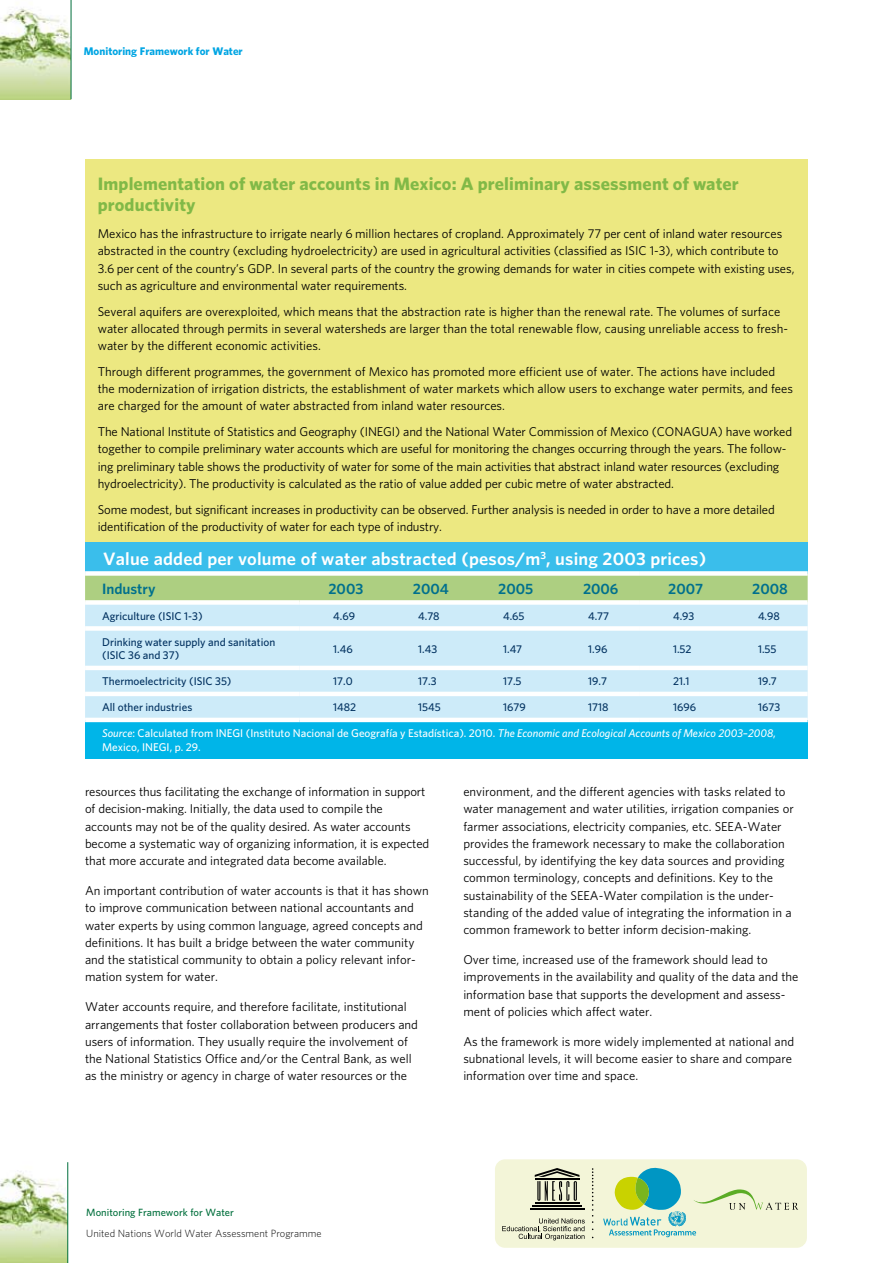
<style>
.page{position:relative;width:893px;height:1263px;background:#fff}
.page>*{position:absolute;margin:0;border:0;box-sizing:border-box;transform-origin:0 0}
.t1{font:700 18px/21.6px "Whitney";letter-spacing:.01em;color:#81b947}
.t2{font:600 18px "Whitney";letter-spacing:.01em;color:#fff}
.t3{font:600 15px "Whitney";color:#00708d}
.t4{font:12.75px/17.2px "Whitney";color:#000}
.t5{font:500 11.25px/13.5px "Whitney";color:#00305f}
.t6{font:500 11.25px/13.5px "Whitney";color:#fff}
.t7{font:700 11.1px "Whitney";color:#00a5e3}
.t8{font:300 10.5px "Whitney";color:#000}
.t9{font:500 10.5px "Whitney";color:#006f3c}
.s1{font-style:italic}
</style>
<div class="page">
<div style="left:495px;top:1159px;width:312px;height:89px;background:#f3f5d8;border-radius:10px"></div>
<svg style="left:592px;top:1168px;width:1px;height:55px"></svg>
<hr style="left:535px;top:1202px;width:44px;height:2px;background:#000">
<hr style="left:532px;top:1205px;width:50px;height:2px;background:#000">
<hr style="left:530px;top:1208px;width:54px;height:2px;background:#000">
<svg style="left:535px;top:1168px;width:44px;height:33px"></svg>
<svg style="left:502px;top:1218px;width:83px;height:22px"></svg>
<svg style="left:603px;top:1167px;width:195px;height:70px"></svg>
<img style="left:0;top:1170px;width:67px;height:93px">
<hr style="left:67px;top:1162px;width:1px;height:101px;background:#006f3c">
<img style="left:0;top:0;width:71px;height:99px">
<hr style="left:71px;top:0;width:1px;height:99px;background:#006f3c">
<div style="left:85px;top:159px;width:723px;height:392px;background:#ece881"></div>
<div style="left:85px;top:542px;width:723px;height:31px;background:#3abeeb"></div>
<div style="left:85px;top:576px;width:723px;height:24px;background:#adcf81"></div>
<div style="left:85px;top:605px;width:723px;height:113px;background:#cdebf9"></div>
<div style="left:85px;top:720px;width:723px;height:38px;background:#00b5e8"></div>
<div style="left:85px;top:626px;width:214px;height:5px;background:#fff"></div>
<hr style="left:85px;top:666px;width:214px;height:4px;background:#fff">
<hr style="left:85px;top:692px;width:214px;height:4px;background:#fff">
<hr style="left:85px;top:718px;width:214px;height:4px;background:#fff">
<div style="left:85px;top:571px;width:554px;height:5px;background:#fff"></div>
<div style="left:639px;top:571px;width:169px;height:5px;background:#fff"></div>
<hr style="left:299px;top:692px;width:340px;height:4px;background:#fff">
<hr style="left:639px;top:692px;width:169px;height:4px;background:#fff">
<hr style="left:299px;top:718px;width:340px;height:4px;background:#fff">
<hr style="left:639px;top:718px;width:169px;height:4px;background:#fff">
<div style="left:299px;top:626px;width:340px;height:5px;background:#fff"></div>
<div style="left:639px;top:626px;width:169px;height:5px;background:#fff"></div>
<hr style="left:299px;top:666px;width:340px;height:4px;background:#fff">
<hr style="left:639px;top:666px;width:169px;height:4px;background:#fff">
<p class="t7" style="left:84px;top:47px;width:161px">Monitoring Framework for Water</p>
<h1 class="t1" style="left:98px;top:174px;width:642px">Implementation of water accounts in Mexico: A preliminary assessment of water productivity</h1>
<p class="t4" style="left:98px;top:226px;width:698px">Mexico has the infrastructure to irrigate nearly 6 million hectares of cropland. Approximately 77 per cent of inland water resources abstracted in the country (excluding hydroelectricity) are used in agricultural activities (classified as ISIC 1-3), which contribute to 3.6 per cent of the country’s GDP. In several parts of the country the growing demands for water in cities compete with existing uses, such as agriculture and environmental water requirements.</p>
<p class="t4" style="left:98px;top:304px;width:692px">Several aquifers are overexploited, which means that the abstraction rate is higher than the renewal rate. The volumes of surface water allocated through permits in several watersheds are larger than the total renewable flow, causing unreliable access to fresh&shy;water by the different economic activities.</p>
<p class="t4" style="left:98px;top:364px;width:697px">Through different programmes, the government of Mexico has promoted more efficient use of water. The actions have included the modernization of irrigation districts, the establishment of water markets which allow users to exchange water permits, and fees are charged for the amount of water abstracted from inland water resources.</p>
<p class="t4" style="left:98px;top:424px;width:696px">The National Institute of Statistics and Geography (INEGI) and the National Water Commission of Mexico (CONAGUA) have worked together to compile preliminary water accounts which are useful for monitoring the changes occurring through the years. The follow&shy;ing preliminary table shows the productivity of water for some of the main activities that abstract inland water resources (excluding hydroelectricity). The productivity is calculated as the ratio of value added per cubic metre of water abstracted.</p>
<p class="t4" style="left:98px;top:502px;width:678px">Some modest, but significant increases in productivity can be observed. Further analysis is needed in order to have a more detailed identification of the productivity of water for each type of industry.</p>
<h1 class="t2" style="left:103px;top:551px;width:605px">Value added per volume of water abstracted (pesos/m<sup>3</sup>, using 2003 prices)</h1>
<p class="t3" style="left:102px;top:583px;width:55px">Industry</p>
<p class="t3" style="left:328px;top:583px;width:36px">2003</p>
<p class="t3" style="left:413px;top:583px;width:37px">2004</p>
<p class="t3" style="left:498px;top:583px;width:37px">2005</p>
<p class="t3" style="left:583px;top:583px;width:37px">2006</p>
<p class="t3" style="left:668px;top:583px;width:36px">2007</p>
<p class="t3" style="left:752px;top:583px;width:37px">2008</p>
<p class="t5" style="left:102px;top:610px;width:102px">Agriculture (ISIC 1-3)</p>
<p class="t5" style="left:333px;top:610px;width:23px">4.69</p>
<p class="t5" style="left:418px;top:610px;width:23px">4.78</p>
<p class="t5" style="left:503px;top:610px;width:23px">4.65</p>
<p class="t5" style="left:588px;top:610px;width:23px">4.77</p>
<p class="t5" style="left:673px;top:610px;width:23px">4.93</p>
<p class="t5" style="left:758px;top:610px;width:23px">4.98</p>
<p class="t5" style="left:102px;top:636px;width:175px">Drinking water supply and sanitation (ISIC 36 and 37)</p>
<p class="t5" style="left:333px;top:643px;width:21px">1.46</p>
<p class="t5" style="left:418px;top:643px;width:20px">1.43</p>
<p class="t5" style="left:503px;top:643px;width:21px">1.47</p>
<p class="t5" style="left:588px;top:643px;width:21px">1.96</p>
<p class="t5" style="left:673px;top:643px;width:20px">1.52</p>
<p class="t5" style="left:758px;top:643px;width:20px">1.55</p>
<p class="t5" style="left:102px;top:676px;width:131px">Thermoelectricity (ISIC 35)</p>
<p class="t5" style="left:333px;top:676px;width:21px">17.0</p>
<p class="t5" style="left:418px;top:676px;width:20px">17.3</p>
<p class="t5" style="left:503px;top:676px;width:20px">17.5</p>
<p class="t5" style="left:588px;top:676px;width:20px">19.7</p>
<p class="t5" style="left:673px;top:676px;width:18px">21.1</p>
<p class="t5" style="left:758px;top:676px;width:20px">19.7</p>
<p class="t5" style="left:102px;top:702px;width:92px">All other industries</p>
<p class="t5" style="left:333px;top:702px;width:25px">1482</p>
<p class="t5" style="left:418px;top:702px;width:24px">1545</p>
<p class="t5" style="left:503px;top:702px;width:24px">1679</p>
<p class="t5" style="left:588px;top:702px;width:22px">1718</p>
<p class="t5" style="left:673px;top:702px;width:25px">1696</p>
<p class="t5" style="left:758px;top:702px;width:24px">1673</p>
<p class="t6" style="left:102px;top:728px;width:675px"><span class="s1">Source</span>: Calculated from INEGI (Instituto Nacional de Geografía y Estadística). 2010. <span class="s1">The Economic and Ecological Accounts of Mexico 2003–2008</span>,<br>Mexico, INEGI, p. 29.</p>
<p class="t4" style="left:85px;top:784px;width:346px">resources thus facilitating the exchange of information in support of decision-making. Initially, the data used to compile the accounts may not be of the quality desired. As water accounts become a systematic way of organizing information, it is expected that more accurate and integrated data become available.</p>
<p class="t4" style="left:85px;top:883px;width:345px">An important contribution of water accounts is that it has shown to improve communication between national accountants and water experts by using common language, agreed concepts and definitions. It has built a bridge between the water community and the statistical community to obtain a policy relevant infor&shy;mation system for water.</p>
<p class="t4" style="left:85px;top:999px;width:335px">Water accounts require, and therefore facilitate, institutional arrangements that foster collaboration between producers and users of information. They usually require the involvement of the National Statistics Office and/or the Central Bank, as well as the ministry or agency in charge of water resources or the</p>
<p class="t4" style="left:463px;top:784px;width:332px">environment, and the different agencies with tasks related to water management and water utilities, irrigation companies or farmer associations, electricity companies, etc. SEEA-Water provides the framework necessary to make the collaboration successful, by identifying the key data sources and providing common terminology, concepts and definitions. Key to the sustainability of the SEEA-Water compilation is the under&shy;standing of the added value of integrating the information in a common framework to better inform decision-making.</p>
<p class="t4" style="left:463px;top:952px;width:337px">Over time, increased use of the framework should lead to improvements in the availability and quality of the data and the information base that supports the development and assess&shy;ment of policies which affect water.</p>
<p class="t4" style="left:463px;top:1034px;width:332px">As the framework is more widely implemented at national and subnational levels, it will become easier to share and compare information over time and space.</p>
<p class="t9" style="left:86px;top:1208px;width:149px">Monitoring Framework for Water</p>
<p class="t8" style="left:86px;top:1229px;width:237px">United Nations World Water Assessment Programme</p>
</div>
